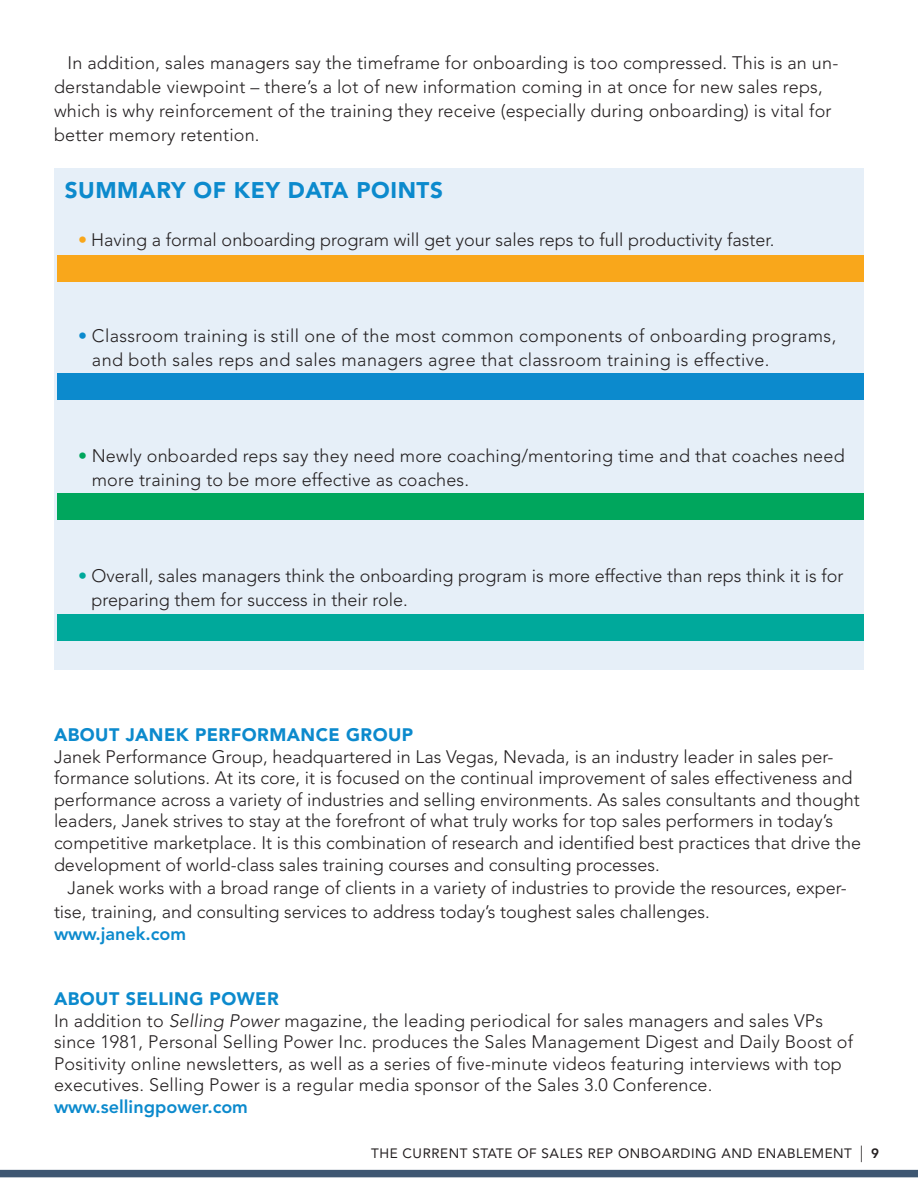
<style>
.page{position:relative;width:918px;height:1188px;background:#fff}
.page>*{position:absolute;margin:0;border:0;box-sizing:border-box;transform-origin:0 0}
.Crosshead{font:900 22.5px "Avenir LT Std";letter-spacing:.025em;color:#0c8acd}
.Text_Indent{font:300 18px/24px "Avenir LT Std";letter-spacing:.01em;color:#231f20}
.Text_No_Indent{font:300 18px/21.6px "Avenir LT Std";color:#231f20}
.Crosshead-2{font:900 18px "Avenir LT Std";letter-spacing:.025em;color:#0c8acd}
.Text_No_Indent-2{font:800 18px "Avenir LT Std";color:#0c8acd}
.t1{font:13.5px "Avenir LT Std";letter-spacing:.04em;color:#231f20}
.s1{color:#f9a71b}
.s2{color:#0c8acd}
.s3{color:#00a65d}
.s4{color:#00a99b}
.s5{font-style:italic}
.s6{font-weight:300;font-size:16.5px}
.s7{font-weight:800}
</style>
<div class="page">
<div style="left:0;top:1170px;width:918px;height:7px;background:#3e5772"></div>
<div style="left:54px;top:168px;width:810px;height:502px;background:#e6eff8"></div>
<div style="left:57px;top:255px;width:807px;height:27px;background:#f9a71b"></div>
<div style="left:57px;top:373px;width:807px;height:27px;background:#0c8acd"></div>
<div style="left:57px;top:493px;width:807px;height:27px;background:#00a65d"></div>
<div style="left:57px;top:614px;width:807px;height:27px;background:#00a99b"></div>
<p class="Text_Indent" style="left:54px;top:51px;width:786px;text-indent:14px">In addition, sales managers say the timeframe for onboarding is too compressed. This is an un&shy;derstandable viewpoint – there’s a lot of new information coming in at once for new sales reps, which is why reinforcement of the training they receive (especially during onboarding) is vital for better memory retention.</p>
<p class="Crosshead" style="left:65px;top:177px;width:380px">SUMMARY OF KEY DATA POINTS</p>
<p class="Text_Indent" style="left:78px;top:228px;width:698px"><span class="s1">•</span> Having a formal onboarding program will get your sales reps to full productivity faster.</p>
<p class="Text_Indent" style="left:92px;top:324px;width:746px;text-indent:-14px"><span class="s2">•</span> Classroom training is still one of the most common components of onboarding programs, and both sales reps and sales managers agree that classroom training is effective.</p>
<p class="Text_Indent" style="left:92px;top:444px;width:754px;text-indent:-13px"><span class="s3">•</span> Newly onboarded reps say they need more coaching/mentoring time and that coaches need more training to be more effective as coaches.</p>
<p class="Text_Indent" style="left:92px;top:564px;width:754px;text-indent:-13px"><span class="s4">•</span> Overall, sales managers think the onboarding program is more effective than reps think it is for preparing them for success in their role.</p>
<p class="Crosshead-2" style="left:54px;top:724px;width:361px">ABOUT JANEK PERFORMANCE GROUP</p>
<p class="Text_No_Indent" style="left:54px;top:746px;width:809px">Janek Performance Group, headquartered in Las Vegas, Nevada, is an industry leader in sales per&shy;formance solutions. At its core, it is focused on the continual improvement of sales effectiveness and performance across a variety of industries and selling environments. As sales consultants and thought leaders, Janek strives to stay at the forefront of what truly works for top sales performers in today’s competitive marketplace. It is this combination of research and identified best practices that drive the development of world-class sales training courses and consulting processes.</p>
<p class="Text_Indent" style="left:54px;top:876px;width:794px;text-indent:14px">Janek works with a broad range of clients in a variety of industries to provide the resources, exper&shy;tise, training, and consulting services to address today’s toughest sales challenges.</p>
<p class="Text_No_Indent-2" style="left:54px;top:923px;width:134px">www.janek.com</p>
<p class="Crosshead-2" style="left:54px;top:988px;width:226px">ABOUT SELLING POWER</p>
<p class="Text_No_Indent" style="left:54px;top:1010px;width:801px">In addition to <span class="s5">Selling Power</span> magazine, the leading periodical for sales managers and sales VPs since 1981, Personal Selling Power Inc. produces the Sales Management Digest and Daily Boost of Positivity online newsletters, as well as a series of five-minute videos featuring interviews with top executives. Selling Power is a regular media sponsor of the Sales 3.0 Conference.</p>
<p class="Text_No_Indent-2" style="left:54px;top:1096px;width:195px">www.sellingpower.com</p>
<p class="t1" style="left:371px;top:1146px;width:509px">THE CURRENT STATE OF SALES REP ONBOARDING AND ENABLEMENT <span class="s6">|</span> <span class="s7">9</span></p>
</div>
